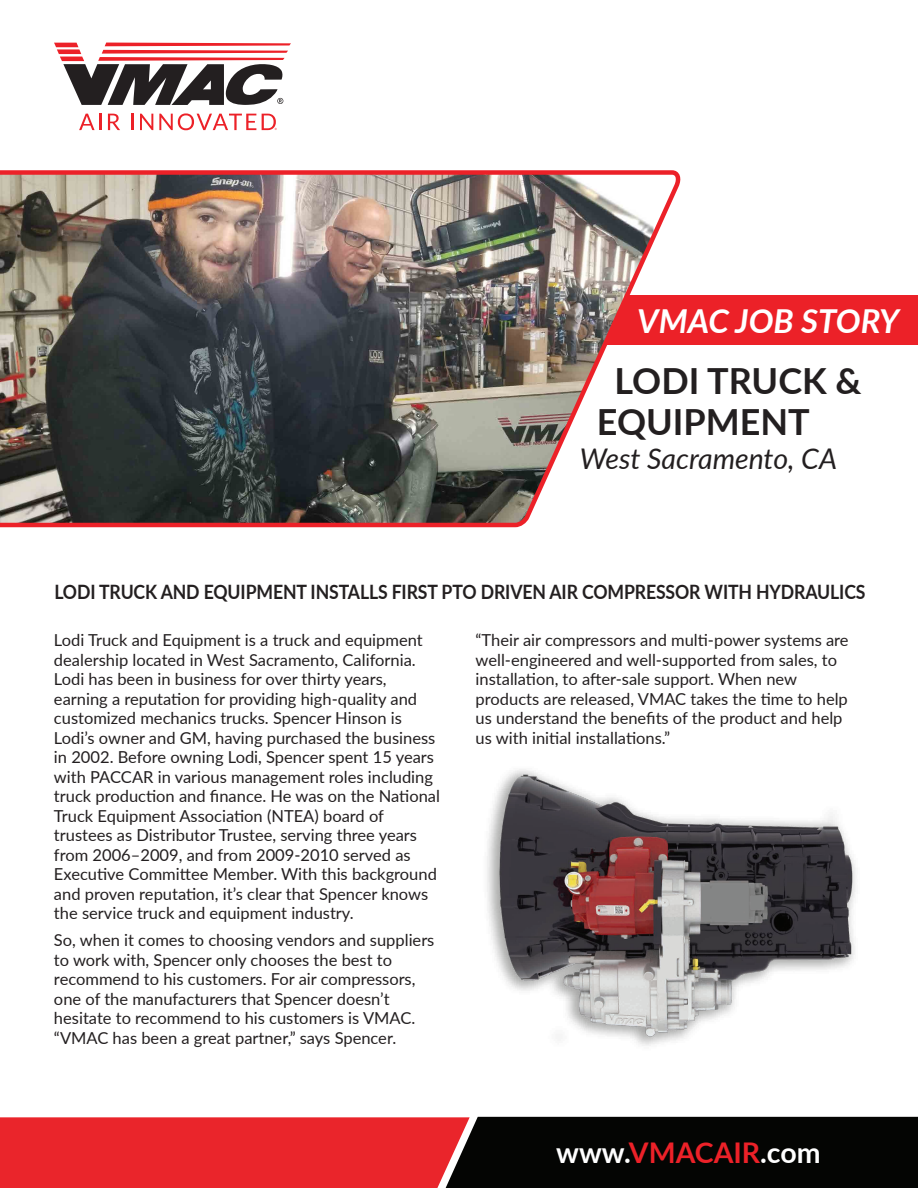
<style>
.page{position:relative;width:918px;height:1188px;background:#fff}
.page>*{position:absolute;margin:0;border:0;box-sizing:border-box;transform-origin:0 0}
.t1{font:700 36px/40.5px "Lato";color:#231f20}
.t2{font:italic 700 33px "Lato";color:#fff}
.t3{font:italic 28.5px "Lato";color:#231f20}
.t4{font:700 28.5px "Lato";color:#fff}
.t5{font:700 19.8px "Lato";letter-spacing:-.005em;color:#231f20;scale:.89 1}
.t6{font:16.5px/19.5px "Lato";color:#231f20}
.s1{color:#ec2128}
</style>
<div class="page">
<svg style="left:0;top:1117px;width:918px;height:71px;background:#771719"></svg>
<div style="left:501px;top:295px;width:417px;height:50px;background:#ec2128"></div>
<img style="left:0;top:170px;width:681px;height:358px">
<img style="left:487px;top:769px;width:369px;height:277px">
<svg style="left:54px;top:43px;width:237px;height:62px"></svg>
<svg style="left:79px;top:114px;width:22px;height:16px"></svg>
<svg style="left:108px;top:114px;width:12px;height:16px"></svg>
<hr style="left:131px;top:114px;width:3px;height:16px;background:#ec2128">
<svg style="left:140px;top:114px;width:13px;height:16px"></svg>
<svg style="left:159px;top:113px;width:97px;height:17px"></svg>
<svg style="left:262px;top:114px;width:15px;height:16px"></svg>
<h2 class="t2" style="left:637px;top:297px;width:264px">VMAC JOB STORY</h2>
<h1 class="t1" style="left:597px;top:359px;width:266px;text-indent:18px">LODI TRUCK &amp;<br>EQUIPMENT</h1>
<h3 class="t3" style="left:580px;top:438px;width:259px">West Sacramento, CA</h3>
<p class="t5" style="left:54px;top:577px;width:913px">LODI TRUCK AND EQUIPMENT INSTALLS FIRST PTO DRIVEN AIR COMPRESSOR WITH HYDRAULICS</p>
<p class="t6" style="left:54px;top:630px;width:388px">Lodi Truck and Equipment is a truck and equipment dealership located in West Sacramento, California.<br>Lodi has been in business for over thirty years, earning a reputation for providing high-quality and customized mechanics trucks. Spencer Hinson is Lodi’s owner and GM, having purchased the business in 2002. Before owning Lodi, Spencer spent 15 years with PACCAR in various management roles including truck production and finance. He was on the National Truck Equipment Association (NTEA) board of trustees as Distributor Trustee, serving three years from 2006–2009, and from 2009-2010 served as Executive Committee Member. With this background and proven reputation, it’s clear that Spencer knows the service truck and equipment industry.</p>
<p class="t6" style="left:54px;top:930px;width:382px">So, when it comes to choosing vendors and suppliers to work with, Spencer only chooses the best to recommend to his customers. For air compressors, one of the manufacturers that Spencer doesn’t hesitate to recommend to his customers is VMAC. “VMAC has been a great partner,” says Spencer.</p>
<p class="t6" style="left:476px;top:630px;width:374px">“Their air compressors and multi-power systems are well-engineered and well-supported from sales, to installation, to after-sale support. When new products are released, VMAC takes the time to help us understand the benefits of the product and help us with initial installations.”</p>
<h3 class="t4" style="left:556px;top:1131px;width:266px">www.<span class="s1">VMACAIR</span>.com</h3>
</div>
